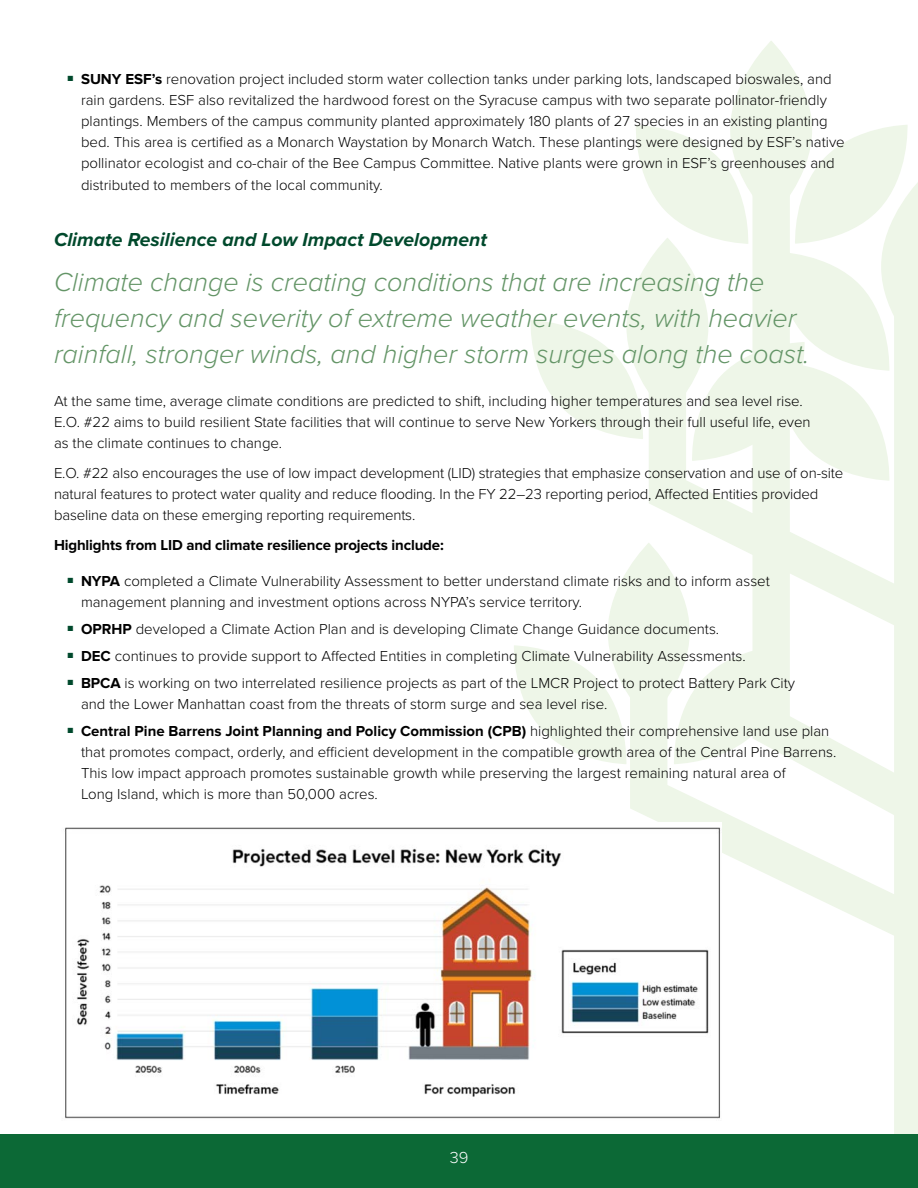
<style>
.page{position:relative;width:918px;height:1188px;background:#fff}
.page>*{position:absolute;margin:0;border:0;box-sizing:border-box;transform-origin:0 0}
.t1{font:italic 300 27px/36px "Proxima Nova";color:#649567}
.t2{font:italic 700 19.5px "Proxima Nova";color:#00492c}
.t3{font:300 16.5px "Proxima Nova";color:#fff}
.t4{font:300 15px/21px "Proxima Nova";color:#000}
.t5{font:700 15px "Proxima Nova";letter-spacing:-.01em;color:#000}
.s1{font-weight:700}
</style>
<div class="page">
<svg style="left:630px;top:481px;width:288px;height:654px"></svg>
<svg style="left:672px;top:645px;width:117px;height:119px"></svg>
<svg style="left:730px;top:41px;width:82px;height:178px;fill:#eef6e8"></svg>
<div style="left:608px;top:543px;width:82px;height:178px;background:#eef6e8;border-radius:50%"></div>
<svg style="left:514px;top:645px;width:115px;height:119px"></svg>
<svg style="left:530px;top:125px;width:388px;height:356px"></svg>
<img style="left:65px;top:823px;width:657px;height:297px">
<div style="left:0;top:1135px;width:918px;height:53px;background:#0c6936"></div>
<p class="t4" style="left:81px;top:68px;width:765px;text-indent:-14px"><sup>■</sup> <span class="s1">SUNY ESF’s</span> renovation project included storm water collection tanks under parking lots, landscaped bioswales, and rain gardens. ESF also revitalized the hardwood forest on the Syracuse campus with two separate pollinator-friendly plantings. Members of the campus community planted approximately 180 plants of 27 species in an existing planting bed. This area is certifed as a Monarch Waystation by Monarch Watch. These plantings were designed by ESF’s native pollinator ecologist and co-chair of the Bee Campus Committee. Native plants were grown in ESF’s greenhouses and</p>
<p class="t4" style="left:81px;top:174px;width:303px">distributed to members of the local community.</p>
<h2 class="t2" style="left:54px;top:225px;width:435px">Climate Resilience and Low Impact Development</h2>
<h1 class="t1" style="left:54px;top:262px;width:757px">Climate change is creating conditions that are increasing the frequency and severity of extreme weather events, with heavier rainfall, stronger winds, and higher storm surges along the coast.</h1>
<p class="t4" style="left:54px;top:390px;width:758px">At the same time, average climate conditions are predicted to shift, including higher temperatures and sea level rise.<br>E.O. #22 aims to build resilient State facilities that will continue to serve New Yorkers through their full useful life, even as the climate continues to change.</p>
<p class="t4" style="left:54px;top:462px;width:791px">E.O. #22 also encourages the use of low impact development (LID) strategies that emphasize conservation and use of on-site natural features to protect water quality and reduce fooding. In the FY 22–23 reporting period, Afected Entities provided baseline data on these emerging reporting requirements.</p>
<p class="t5" style="left:54px;top:537px;width:391px">Highlights from LID and climate resilience projects include:</p>
<p class="t4" style="left:81px;top:570px;width:690px;text-indent:-14px"><sup>■</sup> <span class="s1">NYPA</span> completed a Climate Vulnerability Assessment to better understand climate risks and to inform asset management planning and investment options across NYPA’s service territory.</p>
<p class="t4" style="left:68px;top:618px;width:653px"><sup>■</sup> <span class="s1">OPRHP</span> developed a Climate Action Plan and is developing Climate Change Guidance documents.</p>
<p class="t4" style="left:68px;top:645px;width:680px"><sup>■</sup> <span class="s1">DEC</span> continues to provide support to Afected Entities in completing Climate Vulnerability Assessments.</p>
<p class="t4" style="left:81px;top:672px;width:716px;text-indent:-14px"><sup>■</sup> <span class="s1">BPCA</span> is working on two interrelated resilience projects as part of the LMCR Project to protect Battery Park City and the Lower Manhattan coast from the threats of storm surge and sea level rise.</p>
<p class="t4" style="left:81px;top:720px;width:757px;text-indent:-14px"><sup>■</sup> <span class="s1">Central Pine Barrens Joint Planning and Policy Commission (CPB)</span> highlighted their comprehensive land use plan that promotes compact, orderly, and efcient development in the compatible growth area of the Central Pine Barrens.<br>This low impact approach promotes sustainable growth while preserving the largest remaining natural area of<br>Long Island, which is more than 50,000 acres.</p>
<p class="t3" style="left:450px;top:1145px;width:20px">39</p>
</div>
